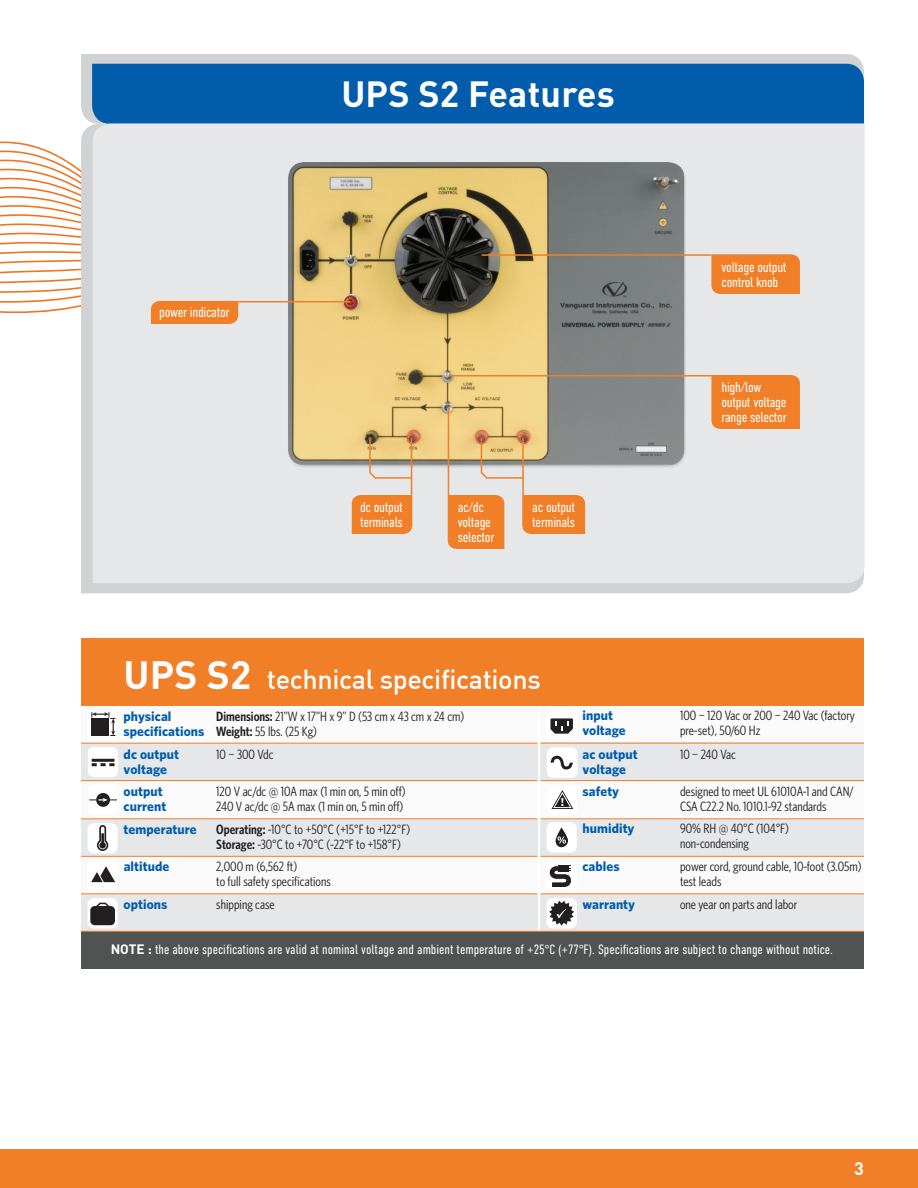
<style>
.page{position:relative;width:918px;height:1188px;background:#fff}
.page>*{position:absolute;margin:0;border:0;box-sizing:border-box;transform-origin:0 0}
.Sidebar_Heading{font:700 36px "DIN";letter-spacing:.005em;color:#fff}
.t1{font:500 27px "DIN";letter-spacing:-.015em;color:#fff}
.t2{font:700 18px "DIN";color:#fff}
.Body_Text{font:300 14.25px/15px "DIN Condensed";letter-spacing:-.02em;color:#fff}
.t3{font:13.5px/15px "Whitney Condensed";color:#231f20}
.t4{font:300 13.5px "DIN Condensed";color:#fff}
.t5{font:700 13.5px "Whitney";letter-spacing:.005em;color:#015dab}
.t6{font:700 11.4px "Whitney";color:#fff}
.s1{font-weight:700;font-size:39px}
.s2{font-weight:600}
.s3{font-family:"DIN";font-weight:700}
</style>
<div class="page">
<div style="left:541px;top:706px;width:323px;height:37px;background:#fafafa"></div>
<div style="left:0;top:1149px;width:918px;height:39px;background:#f07f27"></div>
<div style="left:541px;top:781px;width:323px;height:38px;background:#fafafa"></div>
<div style="left:81px;top:706px;width:456px;height:38px;background:#fafafa"></div>
<div style="left:81px;top:639px;width:783px;height:67px;background:#f07f27"></div>
<div style="left:81px;top:743px;width:456px;height:38px;background:#e6e7e9"></div>
<div style="left:541px;top:743px;width:323px;height:38px;background:#e6e7e9"></div>
<div style="left:81px;top:781px;width:456px;height:37px;background:#fafafa"></div>
<div style="left:81px;top:819px;width:456px;height:38px;background:#e6e7e9"></div>
<div style="left:81px;top:857px;width:456px;height:37px;background:#fafafa"></div>
<div style="left:81px;top:894px;width:456px;height:38px;background:#e6e7e9"></div>
<div style="left:541px;top:819px;width:323px;height:38px;background:#e6e7e9"></div>
<div style="left:541px;top:857px;width:323px;height:37px;background:#fafafa"></div>
<div style="left:541px;top:894px;width:323px;height:38px;background:#e6e7e9"></div>
<hr style="left:81px;top:743px;width:456px;height:1px;background:#f07f27">
<hr style="left:541px;top:743px;width:323px;height:1px;background:#f07f27">
<hr style="left:81px;top:818px;width:456px;height:1px;background:#f07f27">
<div style="left:81px;top:932px;width:783px;height:37px;background:#515353"></div>
<hr style="left:541px;top:780px;width:323px;height:1px;background:#f07f27">
<hr style="left:81px;top:780px;width:456px;height:1px;background:#f07f27">
<hr style="left:541px;top:893px;width:323px;height:1px;background:#f07f27">
<hr style="left:81px;top:893px;width:456px;height:1px;background:#f07f27">
<hr style="left:541px;top:856px;width:323px;height:1px;background:#f07f27">
<hr style="left:81px;top:856px;width:456px;height:1px;background:#f07f27">
<div style="left:88px;top:710px;width:30px;height:30px;background:#fff;border-radius:6px"></div>
<svg style="left:92px;top:712px;width:23px;height:24px"></svg>
<div style="left:546px;top:709px;width:31px;height:31px;background:#fff;border-radius:6px"></div>
<svg style="left:550px;top:718px;width:23px;height:16px"></svg>
<hr style="left:541px;top:818px;width:323px;height:1px;background:#f07f27">
<div style="left:88px;top:823px;width:30px;height:30px;background:#fff;border-radius:6px"></div>
<svg style="left:96px;top:825px;width:13px;height:26px"></svg>
<div style="left:546px;top:822px;width:31px;height:31px;background:#fff;border-radius:6px"></div>
<svg style="left:556px;top:827px;width:12px;height:20px"></svg>
<svg style="left:558px;top:836px;width:8px;height:8px"></svg>
<div style="left:88px;top:859px;width:30px;height:31px;background:#fff;border-radius:6px"></div>
<svg style="left:90px;top:866px;width:25px;height:17px"></svg>
<div style="left:546px;top:898px;width:31px;height:30px;background:#fff;border-radius:6px"></div>
<svg style="left:549px;top:901px;width:25px;height:25px"></svg>
<div style="left:547px;top:785px;width:31px;height:31px;background:#fff;border-radius:6px"></div>
<svg style="left:551px;top:790px;width:22px;height:19px"></svg>
<div style="left:88px;top:898px;width:30px;height:30px;background:#fff;border-radius:6px"></div>
<div style="left:90px;top:906px;width:25px;height:19px;background:#231f20;border-radius:4px"></div>
<svg style="left:96px;top:902px;width:13px;height:4px"></svg>
<div style="left:81px;top:125px;width:782px;height:468px;background:#d1d2d4"></div>
<svg style="left:81px;top:54px;width:781px;height:69px;background:#cccfd3"></svg>
<div style="left:92px;top:64px;width:772px;height:60px;background:#015dab"></div>
<div style="left:93px;top:124px;width:772px;height:459px;background:#e6e7e9"></div>
<img style="left:277px;top:154px;width:425px;height:325px">
<div style="left:711px;top:375px;width:89px;height:54px;background:#f07f27"></div>
<div style="left:711px;top:254px;width:89px;height:40px;background:#f07f27"></div>
<hr style="left:482px;top:254px;width:229px;height:2px;background:#f07f27">
<hr style="left:449px;top:375px;width:262px;height:1px;background:#f07f27">
<hr style="left:238px;top:301px;width:113px;height:1px;background:#f07f27">
<svg style="left:0;top:142px;width:288px;height:182px"></svg>
<svg style="left:480px;top:437px;width:45px;height:42px;background:#d7bd93"></svg>
<div style="left:522px;top:495px;width:63px;height:39px;background:#f07f27"></div>
<hr style="left:522px;top:438px;width:2px;height:57px;background:#f07f27">
<svg style="left:369px;top:437px;width:44px;height:42px;background:#d5bc91"></svg>
<hr style="left:411px;top:438px;width:1px;height:57px;background:#f07f27">
<div style="left:352px;top:495px;width:60px;height:39px;background:#f07f27"></div>
<div style="left:448px;top:495px;width:56px;height:54px;background:#f07f27"></div>
<hr style="left:448px;top:407px;width:1px;height:88px;background:#f07f27">
<div style="left:88px;top:747px;width:30px;height:30px;background:#fff;border-radius:6px"></div>
<hr style="left:92px;top:759px;width:22px;height:3px;background:#231f20">
<svg style="left:92px;top:763px;width:22px;height:3px"></svg>
<div style="left:547px;top:747px;width:31px;height:31px;background:#fff;border-radius:6px"></div>
<svg style="left:550px;top:755px;width:23px;height:15px"></svg>
<div style="left:88px;top:785px;width:30px;height:30px;background:#fff;border-radius:6px"></div>
<div style="left:96px;top:793px;width:14px;height:14px;background:#231f20;border-radius:50%"></div>
<svg style="left:89px;top:798px;width:28px;height:4px"></svg>
<div style="left:546px;top:860px;width:31px;height:31px;background:#fff;border-radius:6px"></div>
<svg style="left:549px;top:865px;width:22px;height:22px"></svg>
<hr style="left:81px;top:931px;width:783px;height:1px;background:#f07f27">
<p class="Sidebar_Heading" style="left:341px;top:71px;width:275px">UPS S2 Features</p>
<p class="Body_Text" style="left:159px;top:304px;width:72px">power indicator</p>
<p class="Body_Text" style="left:360px;top:499px;width:44px">dc output</p>
<p class="Body_Text" style="left:360px;top:514px;width:44px">terminals</p>
<p class="Body_Text" style="left:458px;top:499px;width:28px">ac/dc</p>
<p class="Body_Text" style="left:458px;top:514px;width:35px">voltage</p>
<p class="Body_Text" style="left:458px;top:529px;width:38px">selector</p>
<p class="Body_Text" style="left:532px;top:499px;width:44px">ac output</p>
<p class="Body_Text" style="left:532px;top:514px;width:44px">terminals</p>
<p class="t1" style="left:124px;top:662px;width:419px"><span class="s1">UPS S2</span> technical specifications</p>
<p class="t5" style="left:124px;top:708px;width:49px">physical</p>
<p class="t5" style="left:124px;top:723px;width:83px">specifications</p>
<p class="t3" style="left:216px;top:709px;width:250px"><span class="s2">Dimensions:</span> 21”W x 17”H x 9” D (53 cm x 43 cm x 24 cm)</p>
<p class="t3" style="left:216px;top:724px;width:102px"><span class="s2">Weight:</span> 55 lbs. (25 Kg)</p>
<p class="t5" style="left:582px;top:708px;width:32px">input</p>
<p class="t5" style="left:582px;top:723px;width:45px">voltage</p>
<p class="Body_Text" style="left:721px;top:259px;width:67px">voltage output control knob</p>
<p class="Body_Text" style="left:721px;top:379px;width:41px">high/low</p>
<p class="Body_Text" style="left:721px;top:394px;width:67px">output voltage range selector</p>
<p class="t3" style="left:680px;top:708px;width:176px">100 ¬ 120 Vac or 200 ¬ 240 Vac (factory pre-set), 50/60 Hz</p>
<p class="t5" style="left:124px;top:746px;width:57px">dc output</p>
<p class="t3" style="left:680px;top:746px;width:57px">10 ¬ 240 Vac</p>
<p class="t5" style="left:124px;top:761px;width:45px">voltage</p>
<p class="t3" style="left:216px;top:746px;width:59px">10 ¬ 300 Vdc</p>
<p class="t5" style="left:583px;top:746px;width:57px">ac output</p>
<p class="t5" style="left:583px;top:761px;width:45px">voltage</p>
<p class="t5" style="left:124px;top:783px;width:41px">output</p>
<p class="t5" style="left:124px;top:798px;width:44px">current</p>
<p class="t3" style="left:216px;top:784px;width:191px">120 V ac/dc @ 10A max (1 min on, 5 min off)</p>
<p class="t3" style="left:216px;top:799px;width:189px">240 V ac/dc @ 5A max (1 min on, 5 min off)</p>
<p class="t6" style="left:561px;top:795px;width:5px">!</p>
<p class="t5" style="left:583px;top:783px;width:38px">safety</p>
<p class="t3" style="left:680px;top:784px;width:175px">designed to meet UL 61010A-1 and CAN/<br>CSA C22.2 No. 1010.1-92 standards</p>
<p class="t5" style="left:124px;top:821px;width:75px">temperature</p>
<p class="t3" style="left:216px;top:822px;width:195px"><span class="s2">Operating:</span> -10°C to +50°C (+15°F to +122°F)</p>
<p class="t3" style="left:216px;top:837px;width:186px"><span class="s2">Storage:</span> -30°C to +70°C (-22°F to +158°F)</p>
<p class="t5" style="left:582px;top:820px;width:54px">humidity</p>
<p class="t3" style="left:680px;top:821px;width:111px">90% RH @ 40°C (104°F) non-condensing</p>
<p class="t5" style="left:124px;top:858px;width:47px">altitude</p>
<p class="t3" style="left:216px;top:858px;width:82px">2,000 m (6,562 ft)</p>
<p class="t3" style="left:216px;top:873px;width:116px">to full safety specifications</p>
<p class="t5" style="left:124px;top:896px;width:45px">options</p>
<p class="t3" style="left:216px;top:897px;width:60px">shipping case</p>
<p class="t5" style="left:582px;top:896px;width:54px">warranty</p>
<p class="t3" style="left:680px;top:897px;width:119px">one year on parts and labor</p>
<p class="t5" style="left:582px;top:858px;width:39px">cables</p>
<p class="t3" style="left:680px;top:858px;width:183px">power cord, ground cable, 10-foot (3.05m) test leads</p>
<p class="t4" style="left:111px;top:942px;width:724px"><span class="s3">NOTE :</span> the above specifications are valid at nominal voltage and ambient temperature of +25°C (+77°F). Specifications are subject to change without notice.</p>
<p class="t2" style="left:854px;top:1156px;width:11px">3</p>
</div>
